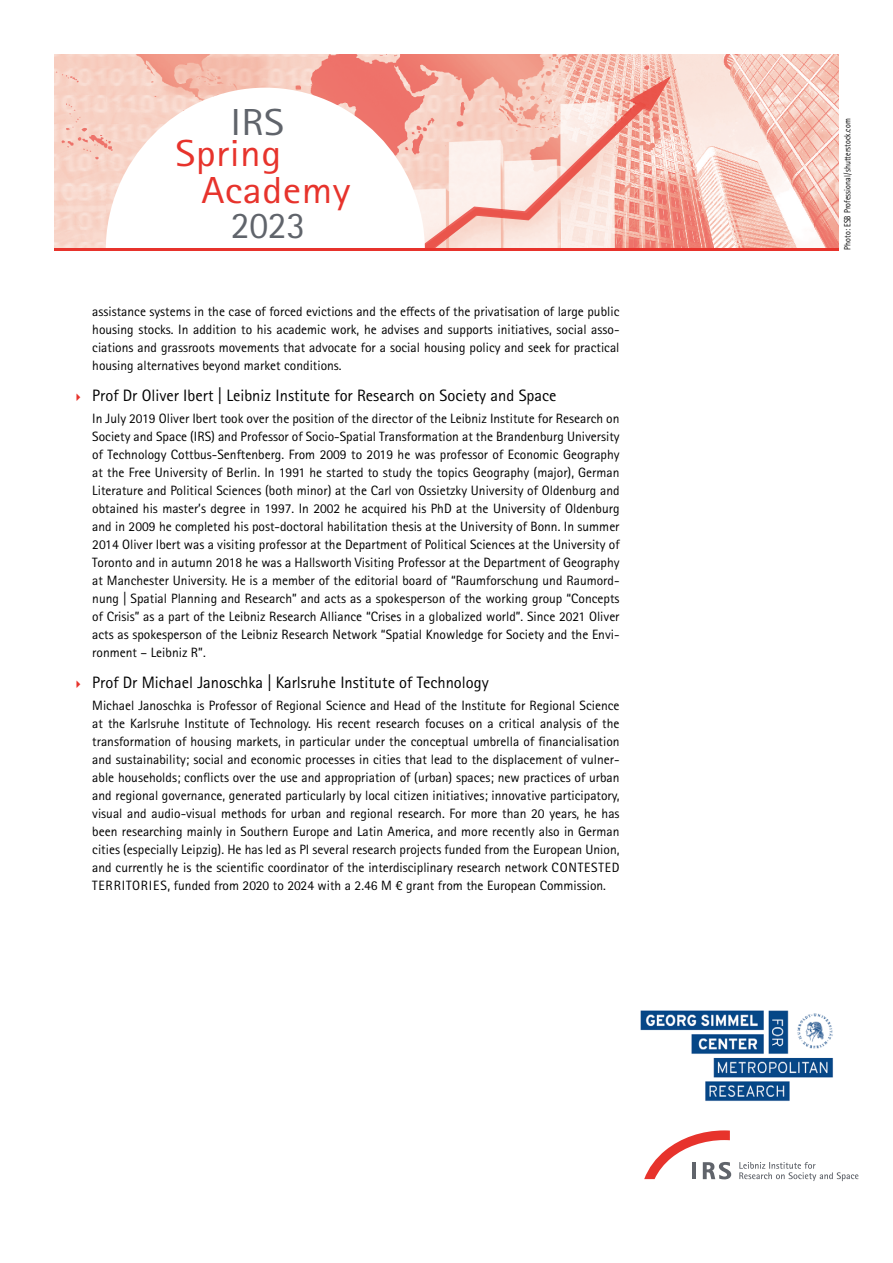
<style>
.page{position:relative;width:893px;height:1263px;background:#fff}
.page>*{position:absolute;margin:0;border:0;box-sizing:border-box;transform-origin:0 0}
.t1{font:37.65px "Rotis Sans Serif Pro";letter-spacing:.01em;color:#e7332c;scale:1.1 1}
.t2{font:37.65px "Rotis Sans Serif Pro";color:#60646b}
.t3{font:37.65px "Rotis Sans Serif Pro";color:#60646b;scale:1.1 1}
.t4{font:16.5px "Rotis Sans Serif Pro";color:#000}
.t5{font:13.5px/18px "Rotis Sans Serif Pro";color:#000;text-align:justify}
.t6{font:9px "Rotis Sans Serif Pro";letter-spacing:.01em;color:#000;scale:.88 1}
</style>
<div class="page">
<svg style="left:739px;top:1162px;width:119px;height:19px"></svg>
<svg style="left:644px;top:1130px;width:87px;height:49px"></svg>
<img style="left:640px;top:1010px;width:193px;height:91px">
<img style="left:54px;top:54px;width:785px;height:194px">
<svg style="left:419px;top:74px;width:254px;height:173px"></svg>
<svg style="left:106px;top:88px;width:319px;height:160px"></svg>
<hr style="left:54px;top:248px;width:785px;height:2px;background:#e7332c">
<h1 class="t3" style="left:230px;top:100px;width:50px">IRS</h1>
<h1 class="t1" style="left:176px;top:131px;width:98px">Spring</h1>
<h1 class="t1" style="left:201px;top:168px;width:137px">Academy</h1>
<h1 class="t2" style="left:231px;top:203px;width:76px">2023</h1>
<p class="t5" style="left:92px;top:302px;width:529px">assistance systems in the case of forced evictions and the effects of the privatisation of large public housing stocks. In addition to his academic work, he advises and supports initiatives, social asso&shy;ciations and grassroots movements that advocate for a social housing policy and seek for practical housing alternatives beyond market conditions.</p>
<p class="t4" style="left:92px;top:385px;width:466px">Prof Dr Oliver Ibert | Leibniz Institute for Research on Society and Space</p>
<p class="t5" style="left:92px;top:409px;width:529px">In July 2019 Oliver Ibert took over the position of the director of the Leibniz Institute for Research on Society and Space (IRS) and Professor of Socio-Spatial Transformation at the Brandenburg University of Technology Cottbus-Senftenberg. From 2009 to 2019 he was professor of Economic Geography at the Free University of Berlin. In 1991 he started to study the topics Geography (major), German Literature and Political Sciences (both minor) at the Carl von Ossietzky University of Oldenburg and obtained his master’s degree in 1997. In 2002 he acquired his PhD at the University of Oldenburg and in 2009 he completed his post-doctoral habilitation thesis at the University of Bonn. In summer 2014 Oliver Ibert was a visiting professor at the Department of Political Sciences at the University of Toronto and in autumn 2018 he was a Hallsworth Visiting Professor at the Department of Geography at Manchester University. He is a member of the editorial board of “Raumforschung und Raumord&shy;nung | Spatial Planning and Research” and acts as a spokesperson of the working group “Concepts of Crisis” as a part of the Leibniz Research Alliance “Crises in a globalized world”. Since 2021 Oliver acts as spokesperson of the Leibniz Research Network “Spatial Knowledge for Society and the Envi&shy;ronment – Leibniz R”.</p>
<p class="t4" style="left:92px;top:672px;width:398px">Prof Dr Michael Janoschka | Karlsruhe Institute of Technology</p>
<p class="t5" style="left:92px;top:697px;width:529px">Michael Janoschka is Professor of Regional Science and Head of the Institute for Regional Science at the Karlsruhe Institute of Technology. His recent research focuses on a critical analysis of the transformation of housing markets, in particular under the conceptual umbrella of financialisation and sustainability; social and economic processes in cities that lead to the displacement of vulner&shy;able households; conflicts over the use and appropriation of (urban) spaces; new practices of urban and regional governance, generated particularly by local citizen initiatives; innovative participatory, visual and audio-visual methods for urban and regional research. For more than 20 years, he has been researching mainly in Southern Europe and Latin America, and more recently also in German cities (especially Leipzig). He has led as PI several research projects funded from the European Union, and currently he is the scientific coordinator of the interdisciplinary research network CONTESTED TERRITORIES, funded from 2020 to 2024 with a 2.46 M € grant from the European Commission.</p>
<p class="t6" style="left:842px;top:250px;width:151px;rotate:-90deg">Photo: ESB Professional/shutterstock.com</p>
</div>
